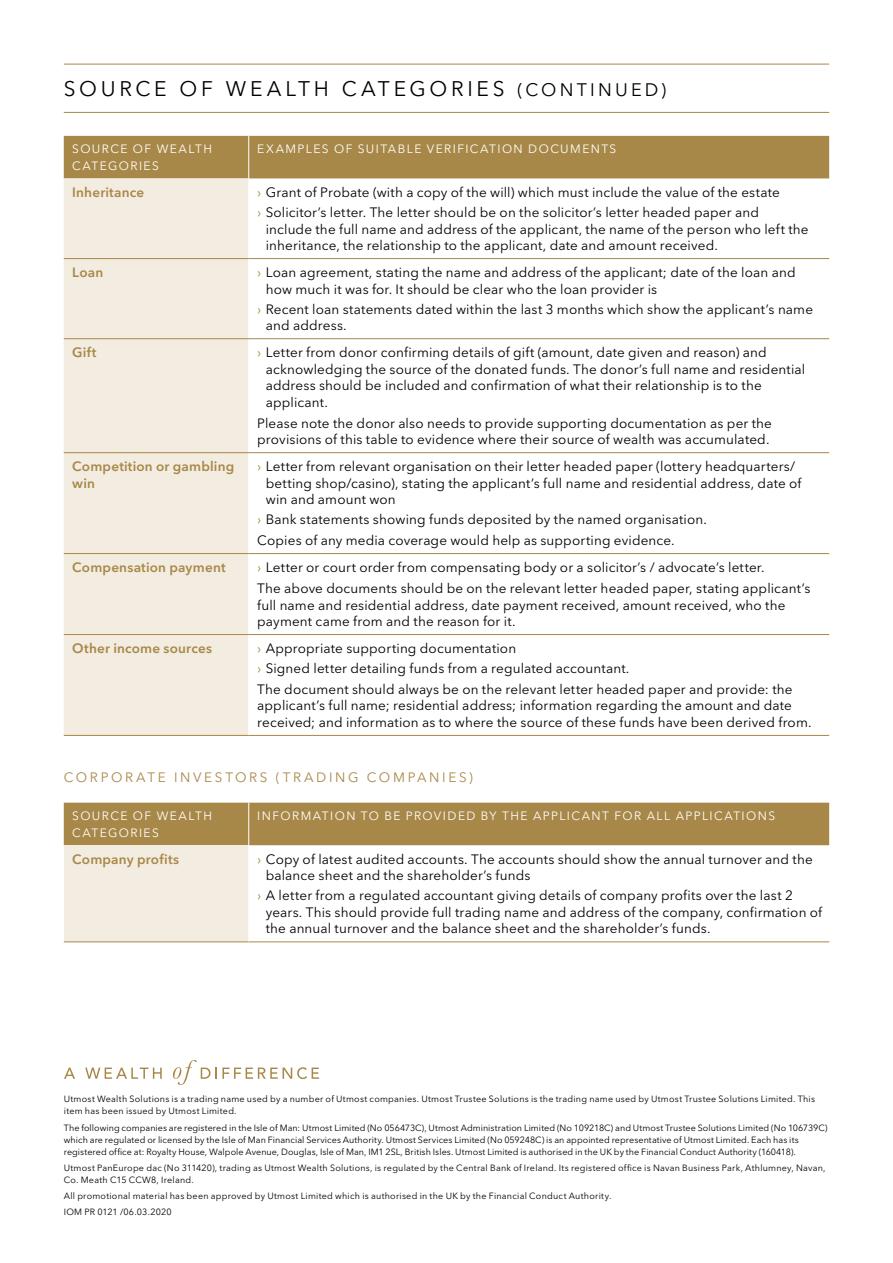
<style>
.page{position:relative;width:893px;height:1263px;background:#fff}
.page>*{position:absolute;margin:0;border:0;box-sizing:border-box;transform-origin:0 0}
.t1{font:21px "Avenir Next LT Pro";color:#000}
.t2{font:18px "Avenir Next LT Pro";color:#000}
.t3{font:13.5px/16.5px "Avenir Next LT Pro";letter-spacing:.01em;color:#000}
.t4{font:600 13.5px/16.5px "Avenir Next LT Pro";letter-spacing:.015em;color:#a88848}
.t5{font:13.5px "Avenir Next LT Pro";color:#a88848}
.t6{font:12px "Avenir Next LT Pro";letter-spacing:.125em;color:#fff}
.t7{font:9px/12px "Avenir Next LT Pro";letter-spacing:.015em;color:#000}
.s1{color:#a88848}
</style>
<div class="page">
<div style="left:64px;top:136px;width:765px;height:42px;background:#a88848"></div>
<div style="left:64px;top:178px;width:184px;height:557px;background:#f3ece1"></div>
<hr style="left:248px;top:136px;width:1px;height:42px;background:#fff">
<hr style="left:64px;top:258px;width:185px;height:1px;background:#a88848">
<hr style="left:249px;top:258px;width:580px;height:1px;background:#a88848">
<hr style="left:64px;top:338px;width:185px;height:1px;background:#a88848">
<hr style="left:249px;top:338px;width:580px;height:1px;background:#a88848">
<hr style="left:64px;top:452px;width:185px;height:1px;background:#a88848">
<hr style="left:249px;top:452px;width:580px;height:1px;background:#a88848">
<hr style="left:64px;top:553px;width:185px;height:1px;background:#a88848">
<hr style="left:249px;top:553px;width:580px;height:1px;background:#a88848">
<hr style="left:64px;top:634px;width:185px;height:1px;background:#a88848">
<hr style="left:249px;top:634px;width:580px;height:1px;background:#a88848">
<hr style="left:64px;top:735px;width:185px;height:1px;background:#a88848">
<hr style="left:249px;top:735px;width:580px;height:1px;background:#a88848">
<div style="left:64px;top:803px;width:765px;height:42px;background:#a88848"></div>
<div style="left:64px;top:845px;width:185px;height:97px;background:#f3ece1"></div>
<hr style="left:64px;top:941px;width:185px;height:1px;background:#a88848">
<hr style="left:249px;top:941px;width:580px;height:1px;background:#a88848">
<hr style="left:248px;top:803px;width:1px;height:42px;background:#fff">
<hr style="left:248px;top:845px;width:1px;height:96px;background:#fff">
<svg style="left:64px;top:1067px;width:11px;height:12px"></svg>
<svg style="left:85px;top:1067px;width:77px;height:12px"></svg>
<svg style="left:173px;top:1060px;width:146px;height:25px"></svg>
<hr style="left:64px;top:64px;width:765px;height:1px;background:#a88848">
<hr style="left:64px;top:112px;width:765px;height:1px;background:#a88848">
<h1 class="t1" style="left:64px;top:76px;width:34px">Source</h1>
<h1 class="t1" style="left:180px;top:76px;width:17px">of</h1>
<h1 class="t1" style="left:226px;top:76px;width:18px">wealth</h1>
<h1 class="t1" style="left:342px;top:76px;width:18px">categories</h1>
<h2 class="t2" style="left:518px;top:79px;width:24px">(continued</h2>
<h2 class="t2" style="left:661px;top:79px;width:7px">)</h2>
<p class="t6" style="left:72px;top:142px;width:19px">Source</p>
<p class="t6" style="left:133px;top:142px;width:10px">of</p>
<p class="t6" style="left:157px;top:142px;width:11px">wealth</p>
<p class="t6" style="left:72px;top:159px;width:10px">categories</p>
<p class="t6" style="left:257px;top:142px;width:29px">Examples</p>
<p class="t6" style="left:334px;top:142px;width:10px">of</p>
<p class="t6" style="left:358px;top:142px;width:9px">suitable</p>
<p class="t6" style="left:427px;top:142px;width:18px">verification</p>
<p class="t6" style="left:528px;top:142px;width:11px">documents</p>
<p class="t4" style="left:72px;top:184px;width:74px">Inheritance</p>
<p class="t3" style="left:257px;top:182px;width:524px;line-height:20px"><span class="s1">›</span> Grant of Probate (with a copy of the will) which must include the value of the estate <span class="s1">›</span> Solicitor’s letter. The letter should be on the solicitor’s letter headed paper and</p>
<p class="t3" style="left:266px;top:221px;width:544px">include the full name and address of the applicant, the name of the person who left the inheritance, the relationship to the applicant, date and amount received.</p>
<p class="t4" style="left:72px;top:264px;width:33px">Loan</p>
<p class="t3" style="left:266px;top:264px;width:531px;text-indent:-9px"><span class="s1">›</span> Loan agreement, stating the name and address of the applicant; date of the loan and how much it was for. It should be clear who the loan provider is</p>
<p class="t3" style="left:266px;top:301px;width:549px;text-indent:-9px"><span class="s1">›</span> Recent loan statements dated within the last 3 months which show the applicant’s name and address.</p>
<p class="t4" style="left:72px;top:344px;width:26px">Gift</p>
<p class="t3" style="left:266px;top:344px;width:541px;text-indent:-9px"><span class="s1">›</span> Letter from donor confirming details of gift (amount, date given and reason) and acknowledging the source of the donated funds. The donor’s full name and residential address should be included and confirmation of what their relationship is to the applicant.</p>
<p class="t3" style="left:257px;top:415px;width:516px">Please note the donor also needs to provide supporting documentation as per the provisions of this table to evidence where their source of wealth was accumulated.</p>
<p class="t4" style="left:72px;top:458px;width:164px">Competition or gambling win</p>
<p class="t3" style="left:266px;top:458px;width:537px;text-indent:-9px"><span class="s1">›</span> Letter from relevant organisation on their letter headed paper (lottery headquarters/ betting shop/casino), stating the applicant’s full name and residential address, date of win and amount won</p>
<p class="t3" style="left:257px;top:509px;width:451px;line-height:20.7px"><span class="s1">›</span> Bank statements showing funds deposited by the named organisation.<br>Copies of any media coverage would help as supporting evidence.</p>
<p class="t4" style="left:72px;top:559px;width:155px">Compensation payment</p>
<p class="t3" style="left:257px;top:557px;width:555px;line-height:20.7px"><span class="s1">›</span> Letter or court order from compensating body or a solicitor’s / advocate’s letter.<br>The above documents should be on the relevant letter headed paper, stating applicant’s</p>
<p class="t3" style="left:257px;top:596px;width:530px">full name and residential address, date payment received, amount received, who the payment came from and the reason for it.</p>
<p class="t4" style="left:72px;top:640px;width:141px">Other income sources</p>
<p class="t3" style="left:257px;top:638px;width:537px;line-height:20.2px"><span class="s1">›</span> Appropriate supporting documentation<br><span class="s1">›</span> Signed letter detailing funds from a regulated accountant.<br>The document should always be on the relevant letter headed paper and provide: the</p>
<p class="t3" style="left:257px;top:697px;width:556px">applicant’s full name; residential address; information regarding the amount and date received; and information as to where the source of these funds have been derived from.</p>
<p class="t5" style="left:64px;top:769px;width:25px">Corporate</p>
<p class="t5" style="left:174px;top:769px;width:42px">in vestors</p>
<p class="t5" style="left:276px;top:769px;width:19px">(trading</p>
<p class="t5" style="left:367px;top:769px;width:12px">companies</p>
<p class="t5" style="left:469px;top:769px;width:6px">)</p>
<p class="t6" style="left:72px;top:809px;width:19px">Source</p>
<p class="t6" style="left:133px;top:809px;width:10px">of</p>
<p class="t6" style="left:157px;top:809px;width:11px">wealth</p>
<p class="t6" style="left:72px;top:825px;width:10px">categories</p>
<p class="t6" style="left:257px;top:809px;width:15px">Information</p>
<p class="t6" style="left:361px;top:809px;width:55px">tobepro</p>
<p class="t6" style="left:434px;top:809px;width:18px">vided</p>
<p class="t6" style="left:481px;top:809px;width:31px">by the</p>
<p class="t6" style="left:533px;top:809px;width:10px">applicant</p>
<p class="t6" style="left:614px;top:809px;width:10px">for</p>
<p class="t6" style="left:647px;top:809px;width:9px">all</p>
<p class="t6" style="left:676px;top:809px;width:10px">applications</p>
<p class="t4" style="left:72px;top:851px;width:108px">Company profits</p>
<p class="t3" style="left:266px;top:851px;width:548px;text-indent:-9px"><span class="s1">›</span> Copy of latest audited accounts. The accounts should show the annual turnover and the balance sheet and the shareholder’s funds</p>
<p class="t3" style="left:266px;top:887px;width:558px;text-indent:-9px"><span class="s1">›</span> A letter from a regulated accountant giving details of company profits over the last 2 years. This should provide full trading name and address of the company, confirmation of the annual turnover and the balance sheet and the shareholder’s funds.</p>
<p class="t7" style="left:64px;top:1093px;width:753px">Utmost Wealth Solutions is a trading name used by a number of Utmost companies. Utmost Trustee Solutions is the trading name used by Utmost Trustee Solutions Limited. This item has been issued by Utmost Limited.</p>
<p class="t7" style="left:64px;top:1121px;width:765px">The following companies are registered in the Isle of Man: Utmost Limited (No 056473C), Utmost Administration Limited (No 109218C) and Utmost Trustee Solutions Limited (No 106739C) which are regulated or licensed by the Isle of Man Financial Services Authority. Utmost Services Limited (No 059248C) is an appointed representative of Utmost Limited. Each has its registered office at: Royalty House, Walpole Avenue, Douglas, Isle of Man, IM1 2SL, British Isles. Utmost Limited is authorised in the UK by the Financial Conduct Authority (160418).</p>
<p class="t7" style="left:64px;top:1161px;width:763px">Utmost PanEurope dac (No 311420), trading as Utmost Wealth Solutions, is regulated by the Central Bank of Ireland. Its registered office is Navan Business Park, Athlumney, Navan,<br>Co. Meath C15 CCW8, Ireland.</p>
<p class="t7" style="left:64px;top:1188px;width:549px;line-height:16.2px">All promotional material has been approved by Utmost Limited which is authorised in the UK by the Financial Conduct Authority.<br>IOM PR 0121 /06.03.2020</p>
</div>
